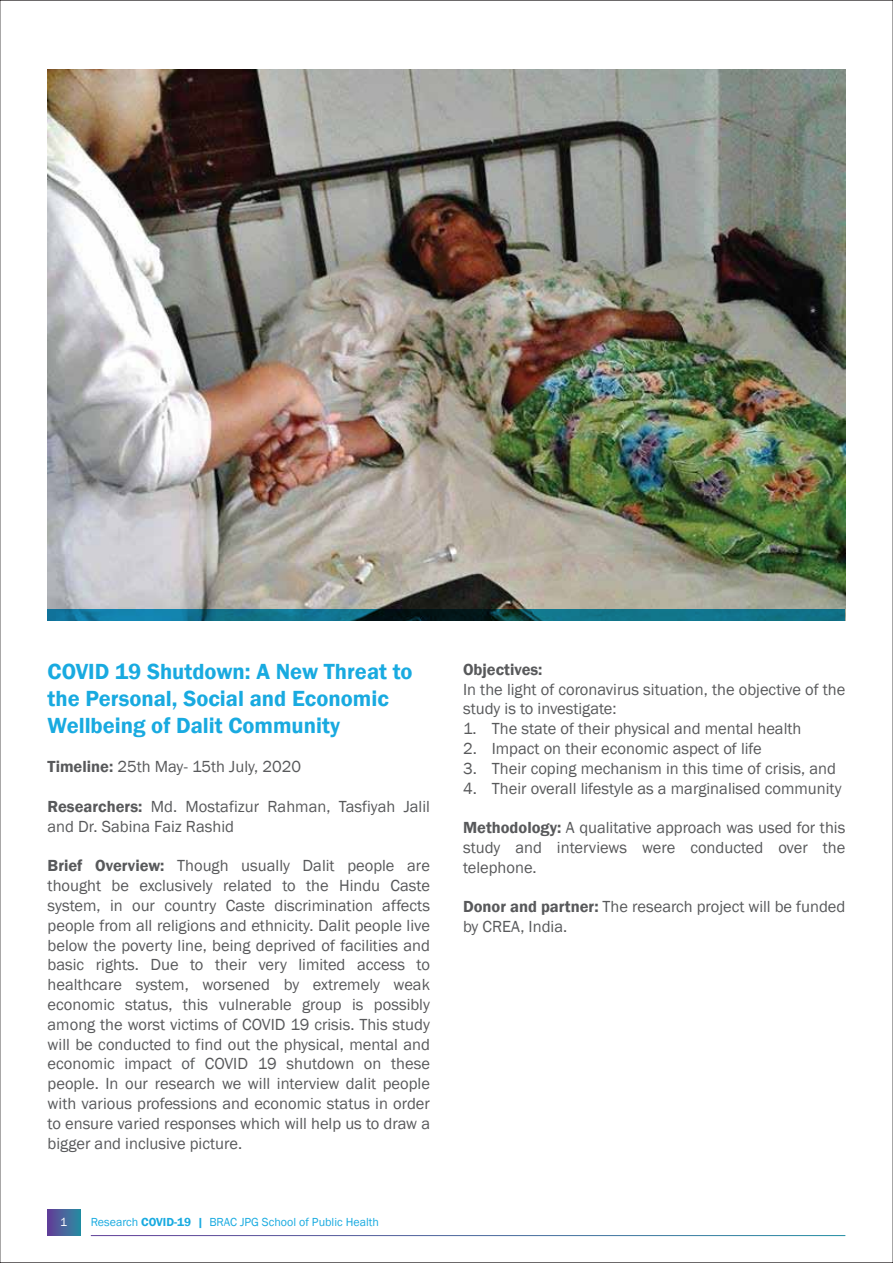
<style>
.page{position:relative;width:893px;height:1263px;background:#fff}
.page>*{position:absolute;margin:0;border:0;box-sizing:border-box;transform-origin:0 0}
.t1{font:600 22.5px/27px "Franklin Gothic";color:#19aae0}
.t2{font:16.5px/19.8px "Franklin Gothic";color:#58595b}
.t3{font:600 16.5px "Franklin Gothic";color:#58595b}
.t4{font:12px "Franklin Gothic";color:#19aae0}
.t5{font:12px "Franklin Gothic";color:#fff}
.s1{font-weight:600}
</style>
<div class="page">
<div style="left:48px;top:1210px;width:32px;height:25px;background:linear-gradient(to right,#643e97,#2d88a1)"></div>
<img style="left:48px;top:69px;width:797px;height:540px">
<svg style="left:48px;top:609px;width:797px;height:12px;background:#0e6379"></svg>
<h1 class="t1" style="left:48px;top:658px;width:366px">COVID 19 Shutdown: A New Threat to the Personal, Social and Economic<br>Wellbeing of Dalit Community</h1>
<p class="t2" style="left:48px;top:757px;width:255px"><span class="s1">Timeline:</span> 25th May- 15th July, 2020</p>
<p class="t2" style="left:48px;top:797px;width:384px"><span class="s1">Researchers:</span> Md. Mostafizur Rahman, Tasfiyah Jalil and Dr. Sabina Faiz Rashid</p>
<p class="t2" style="left:48px;top:856px;width:384px;text-align:justify"><span class="s1">Brief Overview:</span> Though usually Dalit people are thought be exclusively related to the Hindu Caste system, in our country Caste discrimination affects people from all religions and ethnicity. Dalit people live below the poverty line, being deprived of facilities and basic rights. Due to their very limited access to healthcare system, worsened by extremely weak economic status, this vulnerable group is possibly among the worst victims of COVID 19 crisis. This study will be conducted to find out the physical, mental and economic impact of COVID 19 shutdown on these people. In our research we will interview dalit people with various professions and economic status in order to ensure varied responses which will help us to draw a bigger and inclusive picture.</p>
<p class="t5" style="left:60px;top:1214px;width:9px">1</p>
<p class="t4" style="left:91px;top:1214px;width:290px">Research <span class="s1">COVID-19 |</span> BRAC JPG School of Public Health</p>
<p class="t3" style="left:463px;top:659px;width:81px">Objectives:</p>
<p class="t2" style="left:463px;top:680px;width:384px">In the light of coronavirus situation, the objective of the study is to investigate:</p>
<p class="t2" style="left:463px;top:719px;width:340px">1. The state of their physical and mental health</p>
<p class="t2" style="left:463px;top:739px;width:300px">2. Impact on their economic aspect of life</p>
<p class="t2" style="left:463px;top:759px;width:374px">3. Their coping mechanism in this time of crisis, and</p>
<p class="t2" style="left:463px;top:779px;width:380px">4. Their overall lifestyle as a marginalised community</p>
<p class="t2" style="left:463px;top:818px;width:384px;text-align:justify"><span class="s1">Methodology:</span> A qualitative approach was used for this study and interviews were conducted over the telephone.</p>
<p class="t2" style="left:463px;top:897px;width:384px"><span class="s1">Donor and partner:</span> The research project will be funded by CREA, India.</p>
</div>
